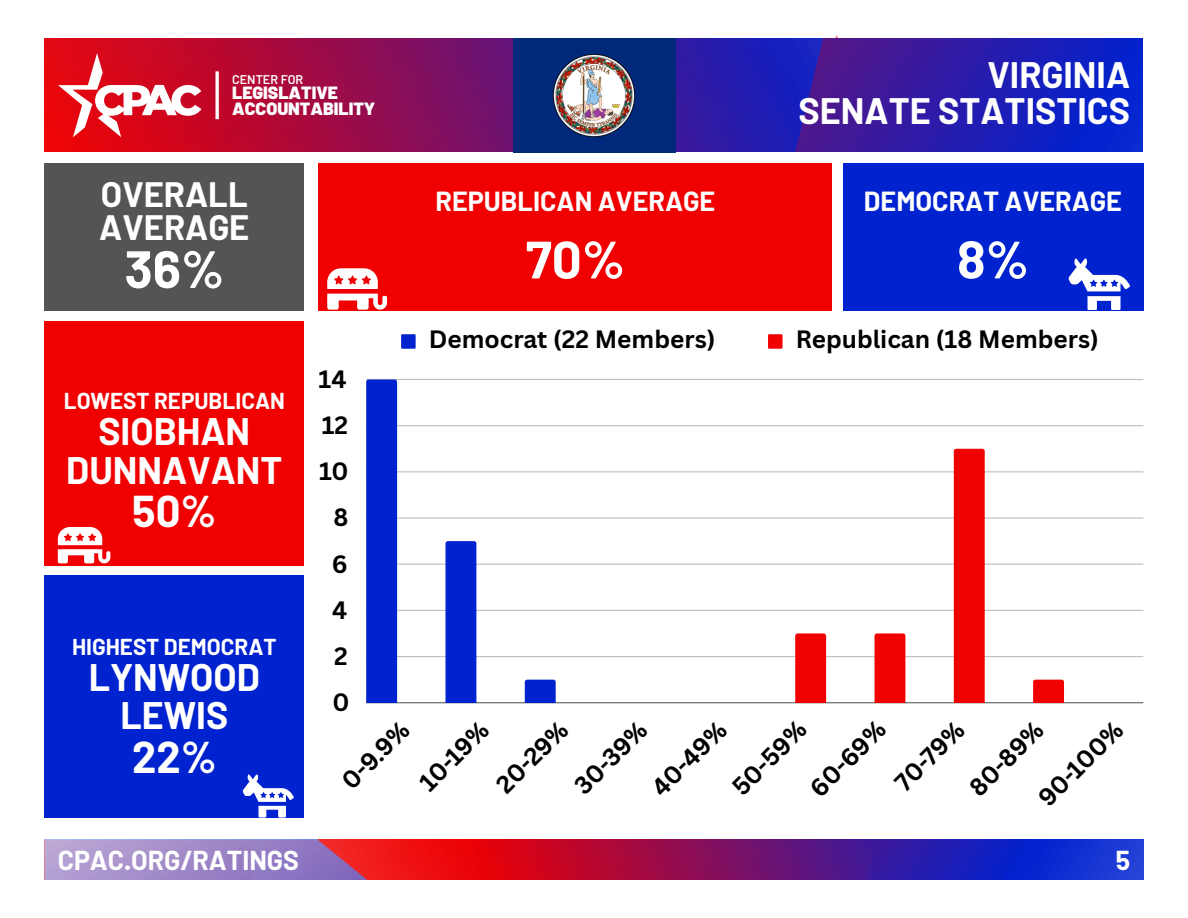
<style>
.page{position:relative;width:1188px;height:918px;background:#fff}
.page>*{position:absolute;margin:0;border:0;box-sizing:border-box;transform-origin:0 0}
.t1{font:700 52.5px "Barlow";color:#fff}
.t2{font:700 43.5px "Barlow";color:#fff}
.t3{font:700 37.5px/38.2px "Barlow";color:#fff;text-align:center}
.t4{font:700 36px "Barlow";color:#fff}
.t5{font:700 34.5px "Barlow";color:#fff}
.t6{font:700 27px "Barlow";color:#fff}
.t7{font:700 26.7px "Barlow";color:#fff}
.t8{font:700 24.45px "Canva Sans";color:#000}
.t9{font:700 22.5px "Barlow";color:#fff}
.t10{font:900 17.7px "Barlow";color:#fff}
.t11{font:600 12.6px "Barlow";color:#fff}
</style>
<div class="page">
<div style="left:45px;top:163px;width:259px;height:147px;background:#545454"></div>
<div style="left:45px;top:322px;width:259px;height:244px;background:#f00000"></div>
<div style="left:318px;top:163px;width:514px;height:147px;background:#f00000"></div>
<svg style="left:58px;top:527px;width:52px;height:37px"></svg>
<div style="left:45px;top:575px;width:259px;height:243px;background:#0022cf"></div>
<svg style="left:243px;top:774px;width:51px;height:44px"></svg>
<svg style="left:401px;top:334px;width:15px;height:15px"></svg>
<svg style="left:768px;top:334px;width:15px;height:15px"></svg>
<hr style="left:366px;top:656px;width:777px;height:1px;background:#000">
<hr style="left:366px;top:610px;width:777px;height:1px;background:#000">
<hr style="left:366px;top:564px;width:777px;height:1px;background:#000">
<hr style="left:366px;top:517px;width:777px;height:2px;background:#000">
<hr style="left:366px;top:471px;width:777px;height:1px;background:#000">
<hr style="left:366px;top:425px;width:777px;height:1px;background:#000">
<hr style="left:366px;top:379px;width:777px;height:1px;background:#000">
<hr style="left:366px;top:702px;width:777px;height:1px;background:#000">
<div style="left:366px;top:379px;width:31px;height:324px;background:#0022cf"></div>
<div style="left:445px;top:541px;width:31px;height:162px;background:#0022cf"></div>
<svg style="left:525px;top:680px;width:31px;height:23px"></svg>
<div style="left:795px;top:633px;width:31px;height:70px;background:#f00000"></div>
<div style="left:875px;top:633px;width:30px;height:70px;background:#f00000"></div>
<div style="left:954px;top:449px;width:31px;height:254px;background:#f00000"></div>
<svg style="left:1033px;top:680px;width:31px;height:23px"></svg>
<svg style="left:45px;top:38px;width:1098px;height:114px;background:#5a1580"></svg>
<svg style="left:58px;top:53px;width:144px;height:84px"></svg>
<hr style="left:216px;top:71px;width:3px;height:48px;background:#fff">
<svg style="left:45px;top:840px;width:1099px;height:39px;background:#833584"></svg>
<div style="left:843px;top:163px;width:300px;height:147px;background:#0022cf"></div>
<svg style="left:327px;top:268px;width:60px;height:42px"></svg>
<svg style="left:1068px;top:258px;width:62px;height:52px"></svg>
<img style="left:513px;top:39px;width:162px;height:113px">
<p class="t11" style="left:232px;top:71px;width:73px">CENTER FOR</p>
<p class="t10" style="left:232px;top:82px;width:107px">LEGISLATIVE</p>
<p class="t10" style="left:232px;top:98px;width:145px">ACCOUNTABILITY</p>
<p class="t5" style="left:101px;top:173px;width:148px">OVERALL</p>
<p class="t5" style="left:99px;top:205px;width:152px">AVERAGE</p>
<p class="t1" style="left:124px;top:236px;width:101px">36%</p>
<p class="t9" style="left:64px;top:387px;width:223px">LOWEST REPUBLICAN</p>
<p class="t3" style="left:66px;top:411px;width:218px">SIOBHAN<br>DUNNAVANT</p>
<p class="t2" style="left:132px;top:484px;width:86px">50%</p>
<p class="t8" style="left:318px;top:362px;width:30px">14</p>
<p class="t8" style="left:322px;top:408px;width:28px">12</p>
<p class="t8" style="left:319px;top:454px;width:31px">10</p>
<p class="t8" style="left:334px;top:500px;width:16px">8</p>
<p class="t8" style="left:332px;top:547px;width:17px">6</p>
<p class="t8" style="left:332px;top:593px;width:17px">4</p>
<p class="t6" style="left:436px;top:184px;width:281px">REPUBLICAN AVERAGE</p>
<p class="t1" style="left:526px;top:226px;width:101px">70%</p>
<p class="t4" style="left:988px;top:52px;width:144px">VIRGINIA</p>
<p class="t4" style="left:799px;top:88px;width:333px">SENATE STATISTICS</p>
<p class="t6" style="left:864px;top:184px;width:260px">DEMOCRAT AVERAGE</p>
<p class="t1" style="left:957px;top:226px;width:73px">8%</p>
<p class="t8" style="left:429px;top:322px;width:288px">Democrat (22 Members)</p>
<p class="t8" style="left:796px;top:322px;width:305px">Republican (18 Members)</p>
<p class="t9" style="left:72px;top:632px;width:206px">HIGHEST DEMOCRAT</p>
<p class="t3" style="left:89px;top:657px;width:173px">LYNWOOD<br>LEWIS</p>
<p class="t2" style="left:132px;top:729px;width:86px">22%</p>
<p class="t8" style="left:334px;top:639px;width:15px">2</p>
<p class="t8" style="left:332px;top:685px;width:19px">0</p>
<p class="t8" style="left:334px;top:773px;width:85px;rotate:-45deg">0-9.9%</p>
<p class="t8" style="left:411px;top:775px;width:88px;rotate:-45deg">10-19%</p>
<p class="t8" style="left:488px;top:777px;width:91px;rotate:-45deg">20-29%</p>
<p class="t8" style="left:566px;top:778px;width:93px;rotate:-45deg">30-39%</p>
<p class="t8" style="left:644px;top:780px;width:95px;rotate:-45deg">40-49%</p>
<p class="t8" style="left:724px;top:779px;width:94px;rotate:-45deg">50-59%</p>
<p class="t8" style="left:802px;top:780px;width:97px;rotate:-45deg">60-69%</p>
<p class="t8" style="left:887px;top:775px;width:88px;rotate:-45deg">70-79%</p>
<p class="t8" style="left:961px;top:779px;width:94px;rotate:-45deg">80-89%</p>
<p class="t8" style="left:1030px;top:790px;width:109px;rotate:-45deg">90-100%</p>
<p class="t7" style="left:58px;top:843px;width:243px">CPAC.ORG/RATINGS</p>
<p class="t7" style="left:1116px;top:843px;width:16px">5</p>
</div>
